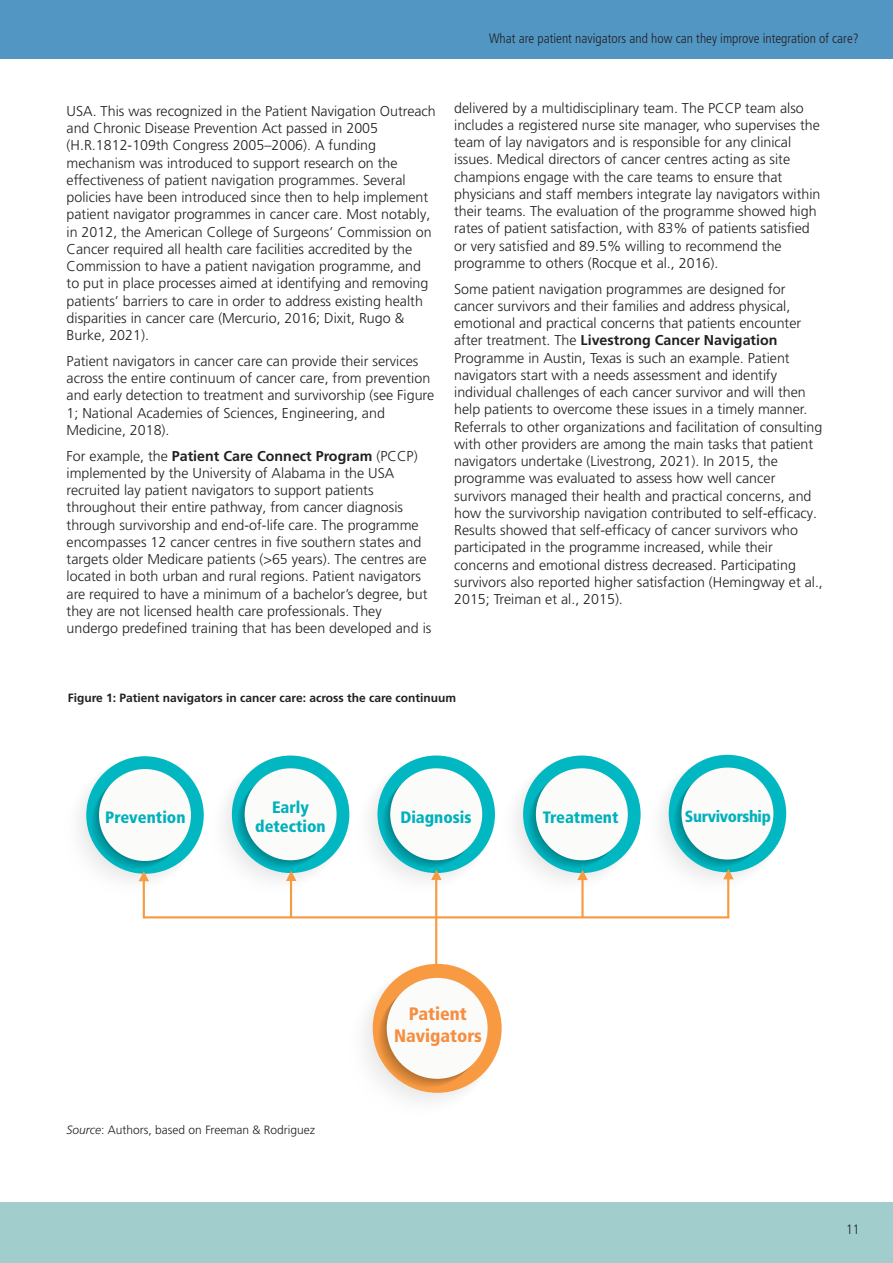
<style>
.page{position:relative;width:893px;height:1263px;background:#fff}
.page>*{position:absolute;margin:0;border:0;box-sizing:border-box;transform-origin:0 0}
.t1{font:900 condensed 18px/21.6px "Frutiger LT Pro";color:#f68e40;text-align:center}
.t2{font:900 condensed 16.5px/19.8px "Frutiger LT Pro";color:#00b1bc;text-align:center}
.t3{font:900 condensed 16.05px "Frutiger LT Pro";letter-spacing:-.02em;color:#00b1bc}
.t4{font:300 14.25px/17.2px "Frutiger LT Pro";color:#231f20}
.t5{font:300 condensed 13.5px "Frutiger LT Pro";color:#231f20}
.t6{font:700 12px "Frutiger LT Pro";color:#231f20}
.t7{font:300 12px "Frutiger LT Pro";color:#231f20}
.s1{font-weight:700}
.s2{font-style:italic}
</style>
<div class="page">
<div style="left:0;top:0;width:893px;height:59px;background:#5296c4"></div>
<div style="left:0;top:1203px;width:893px;height:60px;background:#a2cdcd"></div>
<svg style="left:365px;top:964px;width:137px;height:137px"></svg>
<div style="left:387px;top:978px;width:101px;height:101px;background:#fbfbf9;border-radius:50%"></div>
<hr style="left:435px;top:873px;width:2px;height:99px;background:#f89a42">
<hr style="left:144px;top:916px;width:585px;height:2px;background:#f89a42">
<hr style="left:143px;top:873px;width:2px;height:45px;background:#f89a42">
<hr style="left:290px;top:873px;width:2px;height:45px;background:#f89a42">
<hr style="left:581px;top:873px;width:3px;height:45px;background:#f89a42">
<hr style="left:727px;top:872px;width:2px;height:45px;background:#f89a42">
<svg style="left:79px;top:755px;width:707px;height:141px"></svg>
<p class="t5" style="left:489px;top:32px;width:371px">What are patient navigators and how can they improve integration of care?</p>
<p class="t4" style="left:67px;top:103px;width:371px">USA. This was recognized in the Patient Navigation Outreach and Chronic Disease Prevention Act passed in 2005 (H.R.1812-109th Congress 2005–2006). A funding mechanism was introduced to support research on the effectiveness of patient navigation programmes. Several policies have been introduced since then to help implement patient navigator programmes in cancer care. Most notably, in 2012, the American College of Surgeons’ Commission on Cancer required all health care facilities accredited by the Commission to have a patient navigation programme, and to put in place processes aimed at identifying and removing patients’ barriers to care in order to address existing health disparities in cancer care (Mercurio, 2016; Dixit, Rugo &amp; Burke, 2021).</p>
<p class="t4" style="left:67px;top:353px;width:369px">Patient navigators in cancer care can provide their services across the entire continuum of cancer care, from prevention and early detection to treatment and survivorship (see Figure 1; National Academies of Sciences, Engineering, and Medicine, 2018).</p>
<p class="t4" style="left:67px;top:448px;width:366px">For example, the <span class="s1">Patient Care Connect Program</span> (PCCP) implemented by the University of Alabama in the USA recruited lay patient navigators to support patients throughout their entire pathway, from cancer diagnosis through survivorship and end-of-life care. The programme encompasses 12 cancer centres in five southern states and targets older Medicare patients (&gt;65 years). The centres are located in both urban and rural regions. Patient navigators are required to have a minimum of a bachelor’s degree, but they are not licensed health care professionals. They undergo predefined training that has been developed and is</p>
<p class="t4" style="left:454px;top:100px;width:368px">delivered by a multidisciplinary team. The PCCP team also includes a registered nurse site manager, who supervises the team of lay navigators and is responsible for any clinical issues. Medical directors of cancer centres acting as site champions engage with the care teams to ensure that physicians and staff members integrate lay navigators within their teams. The evaluation of the programme showed high rates of patient satisfaction, with 83% of patients satisfied or very satisfied and 89.5% willing to recommend the programme to others (Rocque et al., 2016).</p>
<p class="t4" style="left:454px;top:281px;width:370px">Some patient navigation programmes are designed for cancer survivors and their families and address physical, emotional and practical concerns that patients encounter after treatment. The <span class="s1">Livestrong Cancer Navigation </span>Programme in Austin, Texas is such an example. Patient navigators start with a needs assessment and identify individual challenges of each cancer survivor and will then help patients to overcome these issues in a timely manner.<br>Referrals to other organizations and facilitation of consulting with other providers are among the main tasks that patient navigators undertake (Livestrong, 2021). In 2015, the programme was evaluated to assess how well cancer survivors managed their health and practical concerns, and how the survivorship navigation contributed to self-efficacy.<br>Results showed that self-efficacy of cancer survivors who participated in the programme increased, while their concerns and emotional distress decreased. Participating survivors also reported higher satisfaction (Hemingway et al., 2015; Treiman et al., 2015).</p>
<p class="t6" style="left:68px;top:693px;width:390px">Figure 1: Patient navigators in cancer care: across the care continuum</p>
<p class="t2" style="left:105px;top:808px;width:82px">Prevention</p>
<p class="t2" style="left:255px;top:798px;width:72px">Early detection</p>
<p class="t2" style="left:400px;top:808px;width:73px">Diagnosis</p>
<p class="t2" style="left:543px;top:808px;width:77px">Treatment</p>
<p class="t3" style="left:685px;top:810px;width:88px">Survivorship</p>
<p class="t7" style="left:67px;top:1124px;width:250px"><span class="s2">Source</span>: Authors, based on Freeman &amp; Rodriguez</p>
<p class="t1" style="left:394px;top:1004px;width:89px">Patient<br>Navigators</p>
<p class="t5" style="left:846px;top:1224px;width:14px">11</p>
</div>
